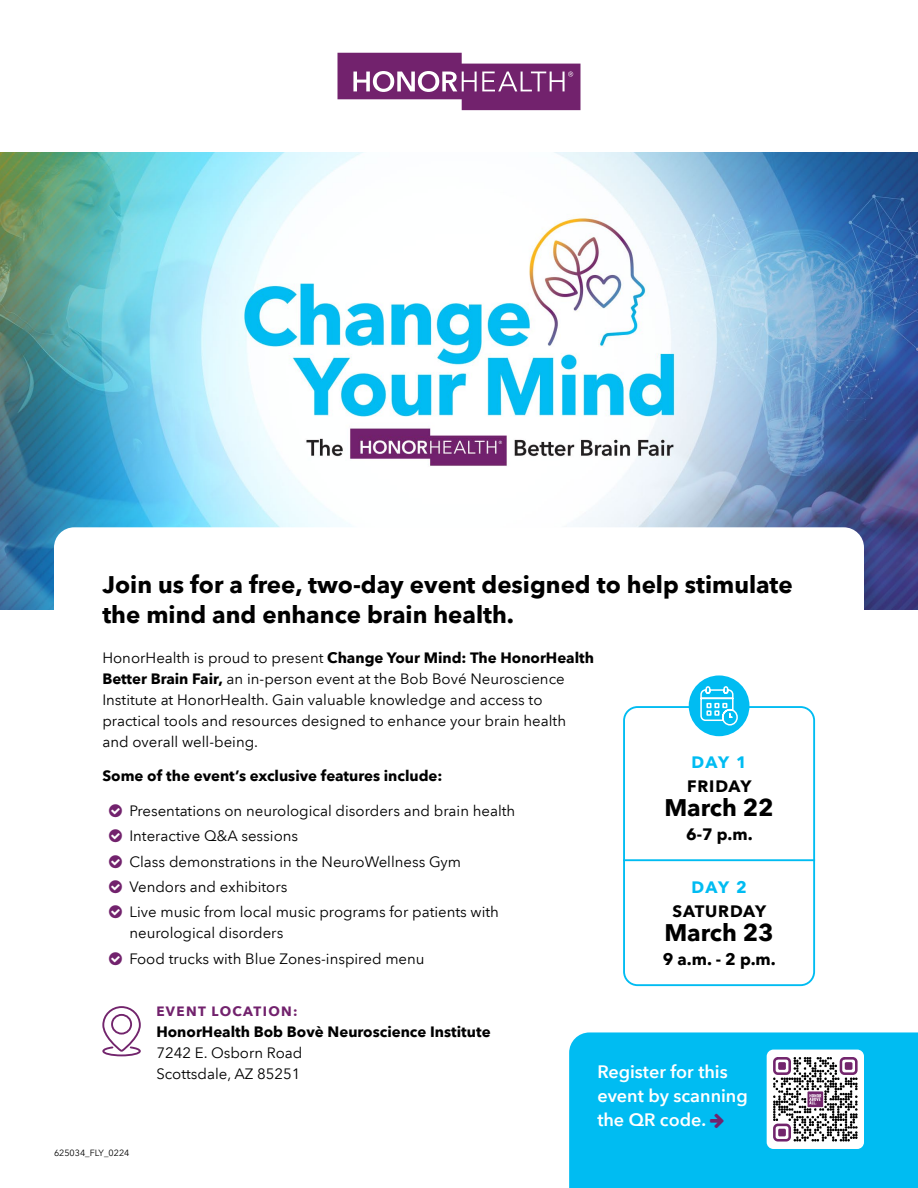
<style>
.page{position:relative;width:918px;height:1188px;background:#fff}
.page>*{position:absolute;margin:0;border:0;box-sizing:border-box;transform-origin:0 0}
.t1{font:700 24px/30px "Avenir Next LT Pro";color:#000}
.t2{font:600 18px/24px "Avenir Next LT Pro";color:#fff}
.t3{font:700 16.5px "Avenir Next LT Pro";letter-spacing:.05em;color:#000}
.t4{font:700 16.5px "Avenir Next LT Pro";letter-spacing:.06em;color:#00bcf2}
.t5{font:15px/21px "Avenir Next LT Pro";color:#000}
.t6{font:700 15px "Avenir Next LT Pro";color:#000}
.t7{font:700 13.5px "Avenir Next LT Pro";letter-spacing:.1em;color:#72226d}
.t8{font:9px "Avenir Next LT Pro";color:#000}
.s1{font-weight:700}
</style>
<div class="page">
<img style="left:0;top:153px;width:918px;height:456px">
<svg style="left:54px;top:527px;width:810px;height:82px"></svg>
<div style="left:569px;top:1032px;width:349px;height:156px;background:#00bcf2"></div>
<svg style="left:338px;top:53px;width:242px;height:57px"></svg>
<div style="left:767px;top:1050px;width:97px;height:99px;background:#fff;border-radius:7px"></div>
<svg style="left:773px;top:1057px;width:85px;height:85px"></svg>
<svg style="left:102px;top:1006px;width:39px;height:50px"></svg>
<div style="left:623px;top:706px;width:192px;height:280px;border:2px solid #00bcf2;border-radius:14px"></div>
<div style="left:689px;top:675px;width:60px;height:61px;background:#00bcf2;border-radius:50%"></div>
<svg style="left:700px;top:686px;width:38px;height:40px"></svg>
<hr style="left:623px;top:859px;width:192px;height:2px;background:#00bcf2">
<svg style="left:710px;top:1114px;width:14px;height:14px"></svg>
<h1 class="t1" style="left:102px;top:569px;width:692px">Join us for a free, two-day event designed to help stimulate the mind and enhance brain health.</h1>
<p class="t5" style="left:102px;top:647px;width:493px">HonorHealth is proud to present <span class="s1">Change Your Mind: The HonorHealth Better Brain Fair,</span> an in-person event at the Bob Bové Neuroscience Institute at HonorHealth. Gain valuable knowledge and access to practical tools and resources designed to enhance your brain health and overall well-being.</p>
<p class="t6" style="left:102px;top:767px;width:342px">Some of the event’s exclusive features include:</p>
<p class="t5" style="left:129px;top:798px;width:387px;line-height:25.3px">Presentations on neurological disorders and brain health Interactive Q&amp;A sessions<br>Class demonstrations in the NeuroWellness Gym Vendors and exhibitors<br>Live music from local music programs for patients with</p>
<p class="t5" style="left:129px;top:920px;width:297px;line-height:25.3px">neurological disorders<br>Food trucks with Blue Zones-inspired menu</p>
<p class="t4" style="left:691px;top:752px;width:57px">DAY 1</p>
<p class="t3" style="left:687px;top:776px;width:66px">FRIDAY</p>
<h1 class="t1" style="left:664px;top:792px;width:111px">March 22</h1>
<p class="t3" style="left:686px;top:824px;width:68px">6-7 p.m.</p>
<p class="t4" style="left:691px;top:877px;width:57px">DAY 2</p>
<p class="t3" style="left:672px;top:901px;width:95px">SATURDAY</p>
<h1 class="t1" style="left:664px;top:917px;width:111px">March 23</h1>
<p class="t3" style="left:663px;top:949px;width:114px">9 a.m. - 2 p.m.</p>
<p class="t8" style="left:54px;top:1147px;width:77px">625034_FLY_0224</p>
<p class="t7" style="left:156px;top:1003px;width:143px">EVENT LOCATION:</p>
<p class="t6" style="left:156px;top:1023px;width:336px">HonorHealth Bob Bovè Neuroscience Institute</p>
<p class="t5" style="left:156px;top:1043px;width:148px">7242 E. Osborn Road<br>Scottsdale, AZ 85251</p>
<p class="t2" style="left:597px;top:1060px;width:152px">Register for this event by scanning the QR code.</p>
</div>
